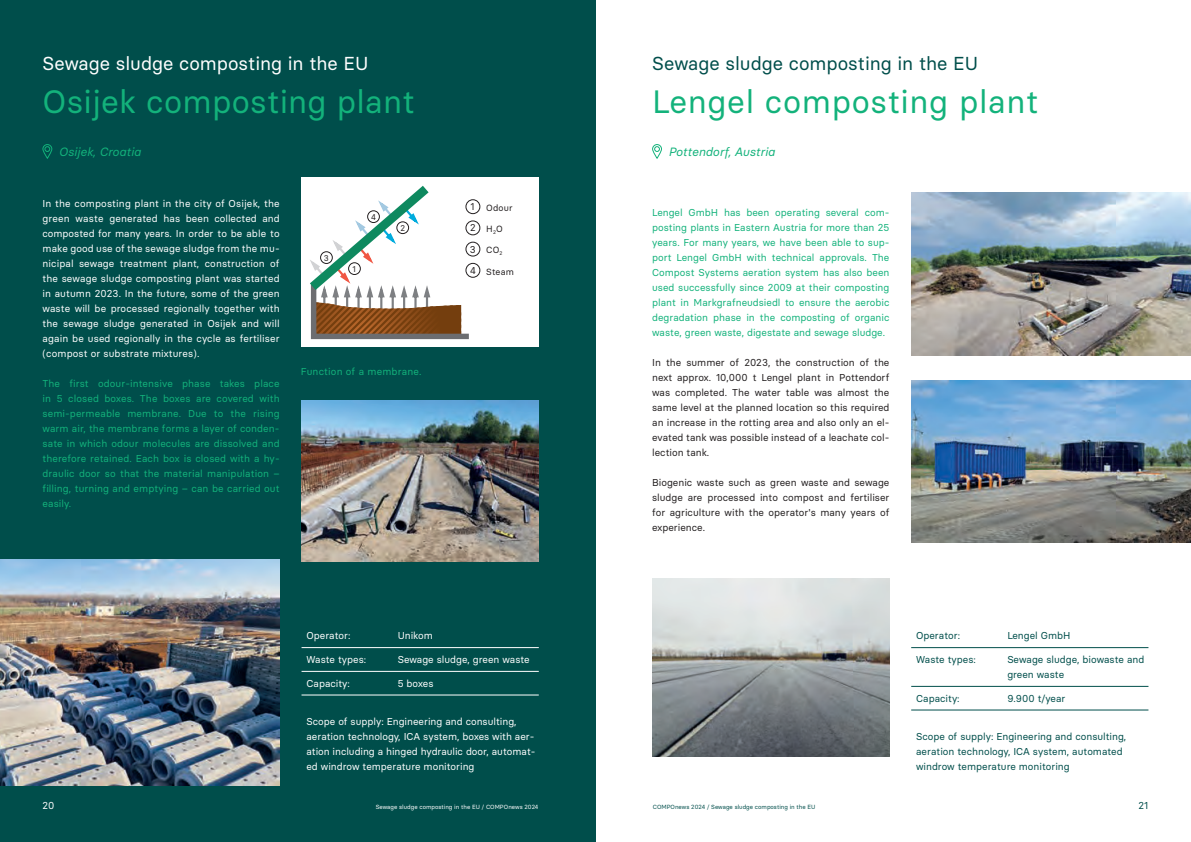
<style>
.page{position:relative;width:1191px;height:842px;background:#fff}
.page>*{position:absolute;margin:0;border:0;box-sizing:border-box;transform-origin:0 0}
.t1{font:32.3px "Basier Circle";letter-spacing:.01em;color:#13b27b}
.t2{font:18.7px "Basier Circle";color:#fff}
.t3{font:18.7px "Basier Circle";color:#004e4b}
.t4{font:italic 12px "Basier Circle";color:#13b27b}
.t5{font:10px/15px "Basier Circle";letter-spacing:.01em;color:#13b27b;text-align:justify}
.t6{font:10px/15px "Basier Circle";color:#fff;text-align:justify}
.t7{font:10px/15px "Basier Circle";color:#231f20;text-align:justify}
.t8{font:10px/15px "Basier Circle";color:#004e4b}
.t9{font:9px "Basier Circle";letter-spacing:.015em;color:#231f20}
.t10{font:8.3px "Basier Circle";color:#231f20}
.t11{font:6px "Basier Circle";color:#fff}
.t12{font:6px "Basier Circle";color:#004e4b}
.s1{font-size:9.8px}
</style>
<div class="page">
<div style="left:0;top:0;width:595px;height:842px;background:#004e4b"></div>
<div style="left:43px;top:144px;width:9px;height:15px;border:1px solid #13b27b;border-radius:4px"></div>
<svg style="left:45px;top:146px;width:5px;height:6px"></svg>
<img style="left:911px;top:193px;width:280px;height:162px">
<img style="left:911px;top:380px;width:280px;height:163px">
<img style="left:652px;top:578px;width:237px;height:178px">
<img style="left:0;top:560px;width:280px;height:225px">
<div style="left:652px;top:144px;width:10px;height:15px;border:1px solid #13b27b;border-radius:4px"></div>
<svg style="left:654px;top:146px;width:6px;height:6px"></svg>
<img style="left:301px;top:400px;width:238px;height:161px">
<div style="left:301px;top:178px;width:238px;height:169px;background:#fff"></div>
<div style="left:465px;top:199px;width:15px;height:15px;border:1px solid #231f20;border-radius:50%"></div>
<div style="left:465px;top:221px;width:15px;height:14px;border:1px solid #231f20;border-radius:50%"></div>
<div style="left:465px;top:242px;width:15px;height:14px;border:1px solid #231f20;border-radius:50%"></div>
<div style="left:465px;top:263px;width:15px;height:15px;border:1px solid #231f20;border-radius:50%"></div>
<svg style="left:301px;top:177px;width:173px;height:163px"></svg>
<hr style="left:301px;top:647px;width:238px;height:1px;background:#fff">
<hr style="left:301px;top:671px;width:238px;height:1px;background:#fff">
<hr style="left:301px;top:695px;width:238px;height:1px;background:#fff">
<hr style="left:911px;top:686px;width:237px;height:1px;background:#004e4b">
<hr style="left:911px;top:710px;width:237px;height:1px;background:#004e4b">
<hr style="left:911px;top:647px;width:237px;height:1px;background:#004e4b">
<h2 class="t2" style="left:43px;top:51px;width:327px">Sewage sludge composting in the EU</h2>
<h1 class="t1" style="left:43px;top:81px;width:374px">Osijek composting plant</h1>
<p class="t4" style="left:59px;top:145px;width:83px">Osijek, Croatia</p>
<p class="t6" style="left:43px;top:195px;width:239px">In the composting plant in the city of Osijek, the green waste generated has been collected and composted for many years. In order to be able to make good use of the sewage sludge from the mu&shy;nicipal sewage treatment plant, construction of the sewage sludge composting plant was started in autumn 2023. In the future, some of the green waste will be processed regionally together with the sewage sludge generated in Osijek and will again be used regionally in the cycle as fertiliser (compost or substrate mixtures).</p>
<p class="t5" style="left:43px;top:375px;width:239px">The first odour-intensive phase takes place in 5 closed boxes. The boxes are covered with semi-permeable membrane. Due to the rising warm air, the membrane forms a layer of conden&shy;sate in which odour molecules are dissolved and therefore retained. Each box is closed with a hy&shy;draulic door so that the material manipulation – filling, turning and emptying – can be carried out easily.</p>
<p class="t10" style="left:324px;top:252px;width:7px">3</p>
<p class="t10" style="left:371px;top:211px;width:6px">4</p>
<p class="t10" style="left:352px;top:263px;width:5px">1</p>
<p class="t10" style="left:400px;top:222px;width:6px">2</p>
<p class="t5" style="left:301px;top:364px;width:122px">Function of a membrane.</p>
<p class="t9" style="left:470px;top:202px;width:43px"><span class="s1">1</span> Odour</p>
<p class="t9" style="left:470px;top:223px;width:34px"><span class="s1">2</span> H<sub>2</sub>O</p>
<p class="t9" style="left:470px;top:245px;width:34px"><span class="s1">3</span> CO<sub>2</sub></p>
<p class="t9" style="left:470px;top:266px;width:45px"><span class="s1">4</span> Steam</p>
<p class="t6" style="left:306px;top:628px;width:46px">Operator:</p>
<p class="t6" style="left:398px;top:628px;width:37px">Unikom</p>
<p class="t6" style="left:306px;top:652px;width:61px">Waste types:</p>
<p class="t6" style="left:398px;top:652px;width:134px">Sewage sludge, green waste</p>
<p class="t6" style="left:306px;top:675px;width:45px">Capacity:</p>
<p class="t6" style="left:398px;top:675px;width:37px">5 boxes</p>
<p class="t6" style="left:306px;top:714px;width:231px;text-align:left">Scope of supply: Engineering and consulting, aeration technology, ICA system, boxes with aer&shy;ation including a hinged hydraulic door, automat&shy;ed windrow temperature monitoring</p>
<h2 class="t3" style="left:652px;top:51px;width:327px">Sewage sludge composting in the EU</h2>
<h1 class="t1" style="left:652px;top:81px;width:388px">Lengel composting plant</h1>
<p class="t4" style="left:668px;top:145px;width:108px">Pottendorf, Austria</p>
<p class="t5" style="left:652px;top:205px;width:239px">Lengel GmbH has been operating several com&shy;posting plants in Eastern Austria for more than 25 years. For many years, we have been able to sup&shy;port Lengel GmbH with technical approvals. The Compost Systems aeration system has also been used successfully since 2009 at their composting plant in Markgrafneudsiedl to ensure the aerobic degradation phase in the composting of organic waste, green waste, digestate and sewage sludge.</p>
<p class="t7" style="left:652px;top:355px;width:239px">In the summer of 2023, the construction of the next approx. 10,000 t Lengel plant in Pottendorf was completed. The water table was almost the same level at the planned location so this required an increase in the rotting area and also only an el&shy;evated tank was possible instead of a leachate col&shy;lection tank.</p>
<p class="t7" style="left:652px;top:475px;width:239px">Biogenic waste such as green waste and sewage sludge are processed into compost and fertiliser for agriculture with the operator's many years of experience.</p>
<p class="t8" style="left:916px;top:628px;width:46px">Operator:</p>
<p class="t8" style="left:1007px;top:628px;width:65px">Lengel GmbH</p>
<p class="t8" style="left:916px;top:652px;width:61px">Waste types:</p>
<p class="t8" style="left:1007px;top:652px;width:139px">Sewage sludge, biowaste and green waste</p>
<p class="t8" style="left:916px;top:690px;width:45px">Capacity:</p>
<p class="t8" style="left:1007px;top:690px;width:60px">9.900 t/year</p>
<p class="t8" style="left:916px;top:729px;width:212px">Scope of supply: Engineering and consulting, aeration technology, ICA system, automated windrow temperature monitoring</p>
<p class="t6" style="left:43px;top:798px;width:13px">20</p>
<p class="t8" style="left:1138px;top:798px;width:11px">21</p>
<p class="t11" style="left:376px;top:803px;width:164px">Sewage sludge composting in the EU / COMPOnews 2024</p>
<p class="t12" style="left:653px;top:803px;width:164px">COMPOnews 2024 / Sewage sludge composting in the EU</p>
</div>
